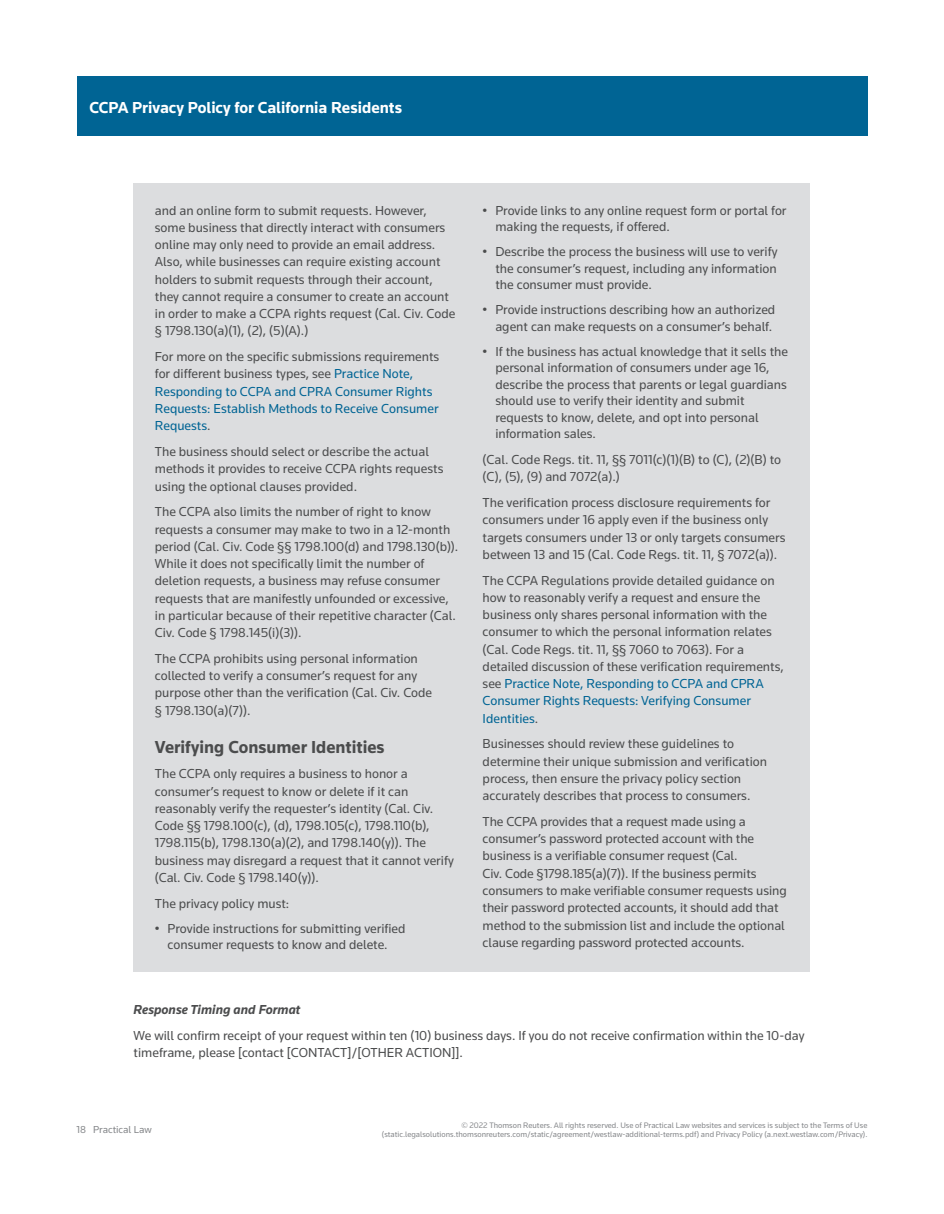
<style>
.page{position:relative;width:944px;height:1214px;background:#fff}
.page>*{position:absolute;margin:0;border:0;box-sizing:border-box;transform-origin:0 0}
.t1{font:700 18px "Knowledge";color:#4b4c4d}
.t2{font:700 16.5px "Knowledge";color:#fff}
.t3{font:13.5px/17.2px "Knowledge";color:#4b4c4d}
.t4{font:13.5px/17.2px "Knowledge";color:#006494}
.t5{font:italic 700 13.5px "Knowledge";color:#4b4c4d}
.t6{font:10.5px "Knowledge";color:#86888b}
.t7{font:8.25px/9.8px "Knowledge";color:#86888b;text-align:right}
.s1{color:#4b4c4d}
.s2{color:#006494}
</style>
<div class="page">
<div style="left:77px;top:77px;width:790px;height:59px;background:#006494"></div>
<div style="left:134px;top:183px;width:676px;height:788px;background:#dcdddf"></div>
<p class="t2" style="left:89px;top:97px;width:314px">CCPA Privacy Policy for California Residents</p>
<p class="t3" style="left:155px;top:201px;width:302px">and an online form to submit requests. However, some business that directly interact with consumers online may only need to provide an email address.<br>Also, while businesses can require existing account holders to submit requests through their account, they cannot require a consumer to create an account in order to make a CCPA rights request (Cal. Civ. Code § 1798.130(a)(1), (2), (5)(A).)</p>
<p class="t4" style="left:155px;top:348px;width:286px"><span class="s1">For more on the specific submissions requirements for different business types, see</span> Practice Note, Responding to CCPA and CPRA Consumer Rights Requests: Establish Methods to Receive Consumer Requests<span class="s1">.</span></p>
<p class="t3" style="left:155px;top:443px;width:290px">The business should select or describe the actual methods it provides to receive CCPA rights requests using the optional clauses provided.</p>
<p class="t3" style="left:155px;top:503px;width:305px">The CCPA also limits the number of right to know requests a consumer may make to two in a 12-month period (Cal. Civ. Code §§ 1798.100(d) and 1798.130(b)).<br>While it does not specifically limit the number of deletion requests, a business may refuse consumer requests that are manifestly unfounded or excessive, in particular because of their repetitive character (Cal.<br>Civ. Code § 1798.145(i)(3)).</p>
<p class="t3" style="left:155px;top:649px;width:279px">The CCPA prohibits using personal information collected to verify a consumer’s request for any purpose other than the verification (Cal. Civ. Code § 1798.130(a)(7)).</p>
<h1 class="t1" style="left:155px;top:735px;width:231px">Verifying Consumer Identities</h1>
<p class="t3" style="left:155px;top:765px;width:300px">The CCPA only requires a business to honor a consumer’s request to know or delete if it can reasonably verify the requester’s identity (Cal. Civ.<br>Code §§ 1798.100(c), (d), 1798.105(c), 1798.110(b), 1798.115(b), 1798.130(a)(2), and 1798.140(y)). The business may disregard a request that it cannot verify (Cal. Civ. Code § 1798.140(y)).</p>
<p class="t3" style="left:155px;top:894px;width:136px">The privacy policy must:</p>
<p class="t3" style="left:155px;top:919px;width:252px;line-height:16.5px;text-align:center">• Provide instructions for submitting verified consumer requests to know and delete.</p>
<p class="t3" style="left:495px;top:202px;width:293px;line-height:16.5px;text-indent:-13px">• Provide links to any online request form or portal for making the requests, if offered.</p>
<p class="t3" style="left:495px;top:243px;width:284px;line-height:16.5px;text-align:justify;text-indent:-13px">• Describe the process the business will use to verify the consumer’s request, including any information the consumer must provide.</p>
<p class="t3" style="left:482px;top:301px;width:294px;line-height:16.5px;text-align:right">• Provide instructions describing how an authorized agent can make requests on a consumer’s behalf.</p>
<p class="t3" style="left:495px;top:343px;width:294px;line-height:16.5px;text-indent:-13px">• If the business has actual knowledge that it sells the personal information of consumers under age 16, describe the process that parents or legal guardians should use to verify their identity and submit requests to know, delete, and opt into personal information sales.</p>
<p class="t3" style="left:482px;top:450px;width:300px">(Cal. Code Regs. tit. 11, §§ 7011(c)(1)(B) to (C), (2)(B) to (C), (5), (9) and 7072(a).)</p>
<p class="t3" style="left:482px;top:493px;width:304px">The verification process disclosure requirements for consumers under 16 apply even if the business only targets consumers under 13 or only targets consumers between 13 and 15 (Cal. Code Regs. tit. 11, § 7072(a)).</p>
<p class="t3" style="left:482px;top:571px;width:303px">The CCPA Regulations provide detailed guidance on how to reasonably verify a request and ensure the business only shares personal information with the consumer to which the personal information relates (Cal. Code Regs. tit. 11, §§ 7060 to 7063). For a detailed discussion of these verification requirements, see <span class="s2">Practice Note, Responding to CCPA and CPRA Consumer Rights Requests: Verifying Consumer Identities</span>.</p>
<p class="t3" style="left:482px;top:735px;width:286px">Businesses should review these guidelines to determine their unique submission and verification process, then ensure the privacy policy section accurately describes that process to consumers.</p>
<p class="t3" style="left:482px;top:812px;width:305px">The CCPA provides that a request made using a consumer’s password protected account with the business is a verifiable consumer request (Cal.<br>Civ. Code §1798.185(a)(7)). If the business permits consumers to make verifiable consumer requests using their password protected accounts, it should add that method to the submission list and include the optional clause regarding password protected accounts.</p>
<p class="t5" style="left:134px;top:1001px;width:168px">Response Timing and Format</p>
<p class="t3" style="left:134px;top:1026px;width:672px">We will confirm receipt of your request within ten (10) business days. If you do not receive confirmation within the 10-day timeframe, please [contact [CONTACT]/[OTHER ACTION]].</p>
<p class="t6" style="left:77px;top:1123px;width:77px">18 Practical Law</p>
<p class="t7" style="left:382px;top:1119px;width:487px">© 2022 Thomson Reuters. All rights reserved. Use of Practical Law websites and services is subject to the Terms of Use (static.legalsolutions.thomsonreuters.com/static/agreement/westlaw-additional-terms.pdf) and Privacy Policy (a.next.westlaw.com/Privacy).</p>
</div>
